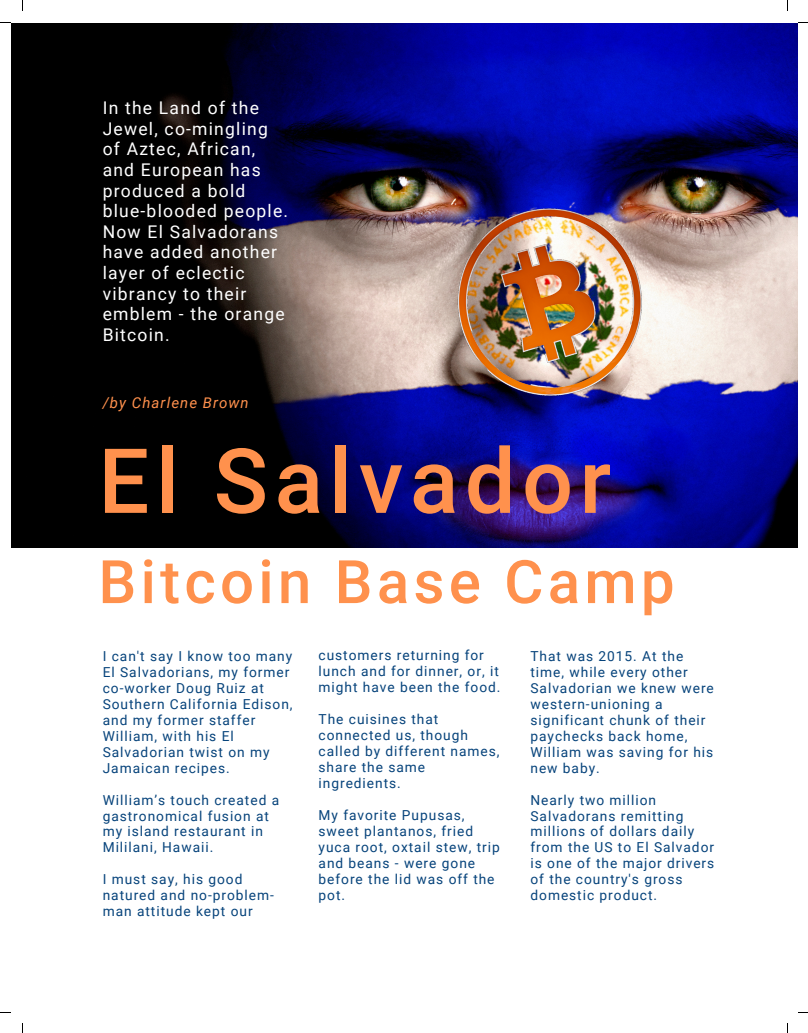
<style>
.page{position:relative;width:808px;height:1033px;background:#fff}
.page>*{position:absolute;margin:0;border:0;box-sizing:border-box;transform-origin:0 0}
.t1{font:500 90px "Mardoto";letter-spacing:.07em;color:#ff914d}
.t2{font:500 60px "Mardoto";letter-spacing:.07em;color:#ff914d}
.t3{font:17.5px/20.6px "Roboto";letter-spacing:.07em;color:#fff}
.t4{font:italic 15px "Roboto";letter-spacing:.07em;color:#ff914d}
.t5{font:13.75px/16px "Roboto";letter-spacing:.07em;color:#06437b}
</style>
<div class="page">
<img style="left:11px;top:24px;width:786px;height:524px">
<img style="left:453px;top:202px;width:192px;height:196px">
<p class="t3" style="left:103px;top:98px;width:187px">In the Land of the<br>Jewel, co-mingling of Aztec, African, and European has produced a bold blue-blooded people.<br>Now El Salvadorans have added another layer of eclectic vibrancy to their emblem - the orange<br>Bitcoin.</p>
<p class="t4" style="left:103px;top:394px;width:147px">/by Charlene Brown</p>
<p class="t1" style="left:98px;top:429px;width:514px">El Salvador</p>
<p class="t2" style="left:98px;top:547px;width:577px">Bitcoin Base Camp</p>
<p class="t5" style="left:103px;top:648px;width:191px">I can't say I know too many<br>El Salvadorians, my former co-worker Doug Ruiz at<br>Southern California Edison, and my former staffer<br>William, with his El<br>Salvadorian twist on my<br>Jamaican recipes.</p>
<p class="t5" style="left:103px;top:791px;width:178px">William’s touch created a gastronomical fusion at my island restaurant in<br>Mililani, Hawaii.</p>
<p class="t5" style="left:103px;top:871px;width:173px">I must say, his good natured and no-problem&shy;man attitude kept our</p>
<p class="t5" style="left:318px;top:647px;width:183px">customers returning for lunch and for dinner, or, it might have been the food.</p>
<p class="t5" style="left:318px;top:711px;width:182px">The cuisines that connected us, though called by different names, share the same ingredients.</p>
<p class="t5" style="left:318px;top:807px;width:183px">My favorite Pupusas, sweet plantanos, fried yuca root, oxtail stew, trip and beans - were gone before the lid was off the pot.</p>
<p class="t5" style="left:530px;top:648px;width:185px">That was 2015. At the time, while every other<br>Salvadorian we knew were western-unioning a significant chunk of their paychecks back home,<br>William was saving for his new baby.</p>
<p class="t5" style="left:530px;top:791px;width:185px">Nearly two million<br>Salvadorans remitting millions of dollars daily from the US to El Salvador is one of the major drivers of the country's gross domestic product.</p>
</div>
